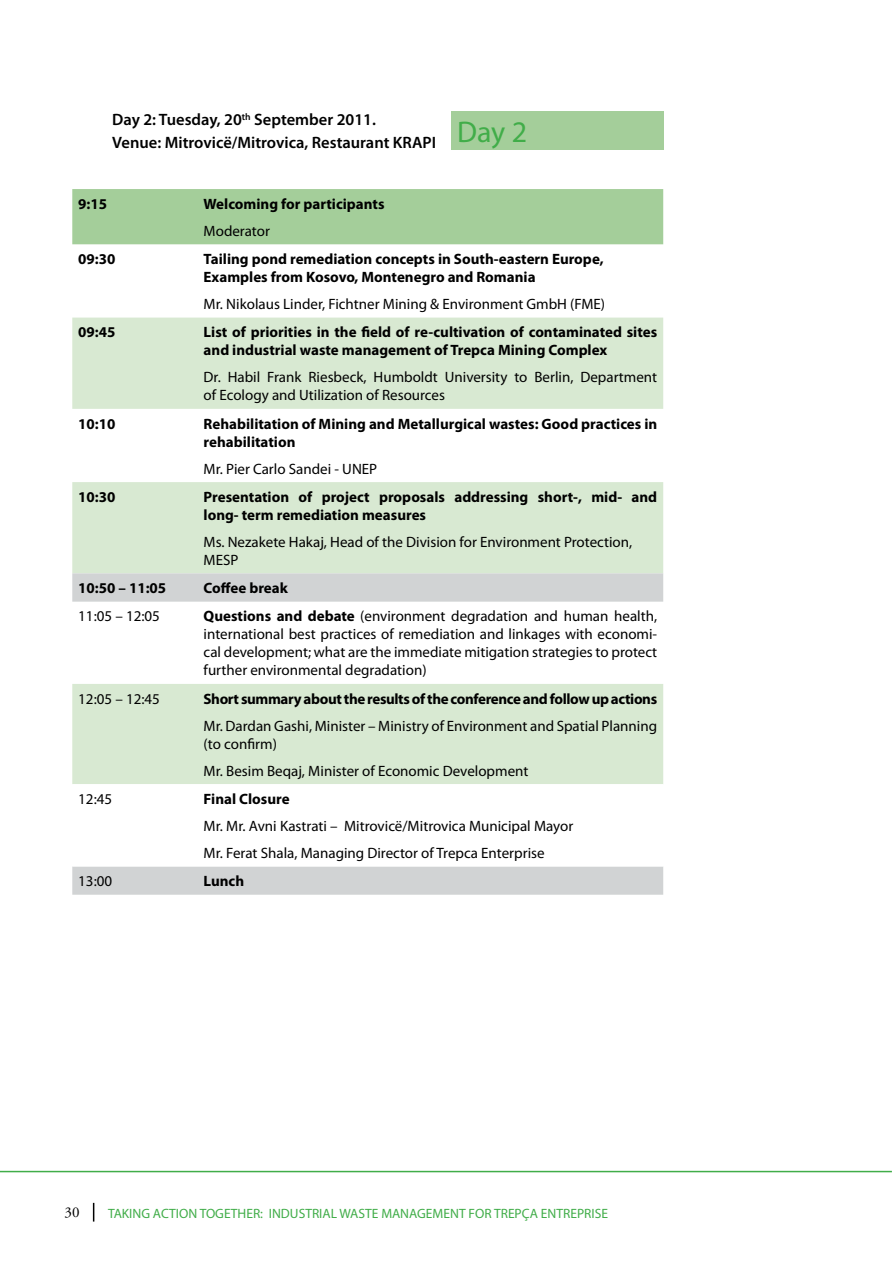
<style>
.page{position:relative;width:893px;height:1263px;background:#fff}
.page>*{position:absolute;margin:0;border:0;box-sizing:border-box;transform-origin:0 0}
.t1{font:30px "Myriad Pro";color:#41ad49}
.t2{font:600 16.5px/22.5px "Myriad Pro";color:#000}
.t3{font:15px/18px "Myriad Pro";color:#000}
.t4{font:700 15px/18px "Myriad Pro";color:#000}
.t5{font:700 15px "Myriad Pro";letter-spacing:-.025em;color:#000}
.t6{font:15px "Adobe Garamond Pro";color:#000}
.t7{font:13.5px "Myriad Pro";color:#41ad49}
.s1{font-weight:700}
</style>
<div class="page">
<hr style="left:0;top:1171px;width:892px;height:1px;background:#41ad49">
<svg style="left:93px;top:1203px;width:1px;height:18px"></svg>
<div style="left:72px;top:189px;width:591px;height:55px;background:#a4ce9a"></div>
<svg style="left:72px;top:318px;width:591px;height:255px;fill:#d8e9d2"></svg>
<svg style="left:72px;top:573px;width:591px;height:322px"></svg>
<svg style="left:72px;top:784px;width:591px;height:82px"></svg>
<div style="left:451px;top:112px;width:212px;height:38px;background:#a4ce9a"></div>
<p class="t2" style="left:112px;top:108px;width:325px">Day 2: Tuesday, 20<sup>th</sup> September 2011.<br>Venue: Mitrovicë/Mitrovica, Restaurant KRAPI</p>
<h1 class="t1" style="left:457px;top:113px;width:72px">Day 2</h1>
<p class="t4" style="left:78px;top:194px;width:30px">9:15</p>
<p class="t4" style="left:204px;top:194px;width:182px">Welcoming for participants</p>
<p class="t3" style="left:204px;top:222px;width:68px">Moderator</p>
<p class="t4" style="left:78px;top:249px;width:39px">09:30</p>
<p class="t4" style="left:204px;top:249px;width:401px">Tailing pond remediation concepts in South-eastern Europe,<br>Examples from Kosovo, Montenegro and Romania</p>
<p class="t3" style="left:204px;top:295px;width:403px">Mr. Nikolaus Linder, Fichtner Mining &amp; Environment GmbH (FME)</p>
<p class="t4" style="left:78px;top:323px;width:39px">09:45</p>
<p class="t4" style="left:204px;top:323px;width:455px">List of priorities in the field of re-cultivation of contaminated sites and industrial waste management of Trepca Mining Complex</p>
<p class="t3" style="left:204px;top:368px;width:455px">Dr. Habil Frank Riesbeck, Humboldt University to Berlin, Department of Ecology and Utilization of Resources</p>
<p class="t4" style="left:78px;top:414px;width:39px">10:10</p>
<p class="t4" style="left:204px;top:414px;width:455px">Rehabilitation of Mining and Metallurgical wastes: Good practices in rehabilitation</p>
<p class="t3" style="left:204px;top:459px;width:175px">Mr. Pier Carlo Sandei - UNEP</p>
<p class="t4" style="left:78px;top:487px;width:39px">10:30</p>
<p class="t4" style="left:204px;top:487px;width:455px">Presentation of project proposals addressing short-, mid- and long- term remediation measures</p>
<p class="t3" style="left:204px;top:533px;width:430px">Ms. Nezakete Hakaj, Head of the Division for Environment Protection,<br>MESP</p>
<p class="t4" style="left:78px;top:579px;width:89px">10:50 – 11:05</p>
<p class="t4" style="left:204px;top:579px;width:86px">Coffee break</p>
<p class="t3" style="left:78px;top:607px;width:83px">11:05 – 12:05</p>
<p class="t3" style="left:204px;top:607px;width:455px;text-align:justify"><span class="s1">Questions and debate</span> (environment degradation and human health, international best practices of remediation and linkages with economi&shy;cal development; what are the immediate mitigation strategies to protect further environmental degradation)</p>
<p class="t3" style="left:78px;top:689px;width:83px">12:05 – 12:45</p>
<p class="t5" style="left:204px;top:689px;width:455px">Short summary about the results of the conference and follow up actions</p>
<p class="t3" style="left:204px;top:716px;width:455px">Mr. Dardan Gashi, Minister – Ministry of Environment and Spatial Planning (to confirm)</p>
<p class="t3" style="left:204px;top:761px;width:326px">Mr. Besim Beqaj, Minister of Economic Development</p>
<p class="t3" style="left:78px;top:790px;width:35px">12:45</p>
<p class="t4" style="left:204px;top:789px;width:87px">Final Closure</p>
<p class="t3" style="left:204px;top:812px;width:371px;line-height:27px">Mr. Mr. Avni Kastrati – Mitrovicë/Mitrovica Municipal Mayor<br>Mr. Ferat Shala, Managing Director of Trepca Enterprise</p>
<p class="t3" style="left:78px;top:872px;width:35px">13:00</p>
<p class="t4" style="left:204px;top:872px;width:42px">Lunch</p>
<p class="t6" style="left:65px;top:1203px;width:16px">30</p>
<p class="t7" style="left:108px;top:1205px;width:501px">TAKING ACTION TOGETHER: INDUSTRIAL WASTE MANAGEMENT FOR TREPÇA ENTREPRISE</p>
</div>
